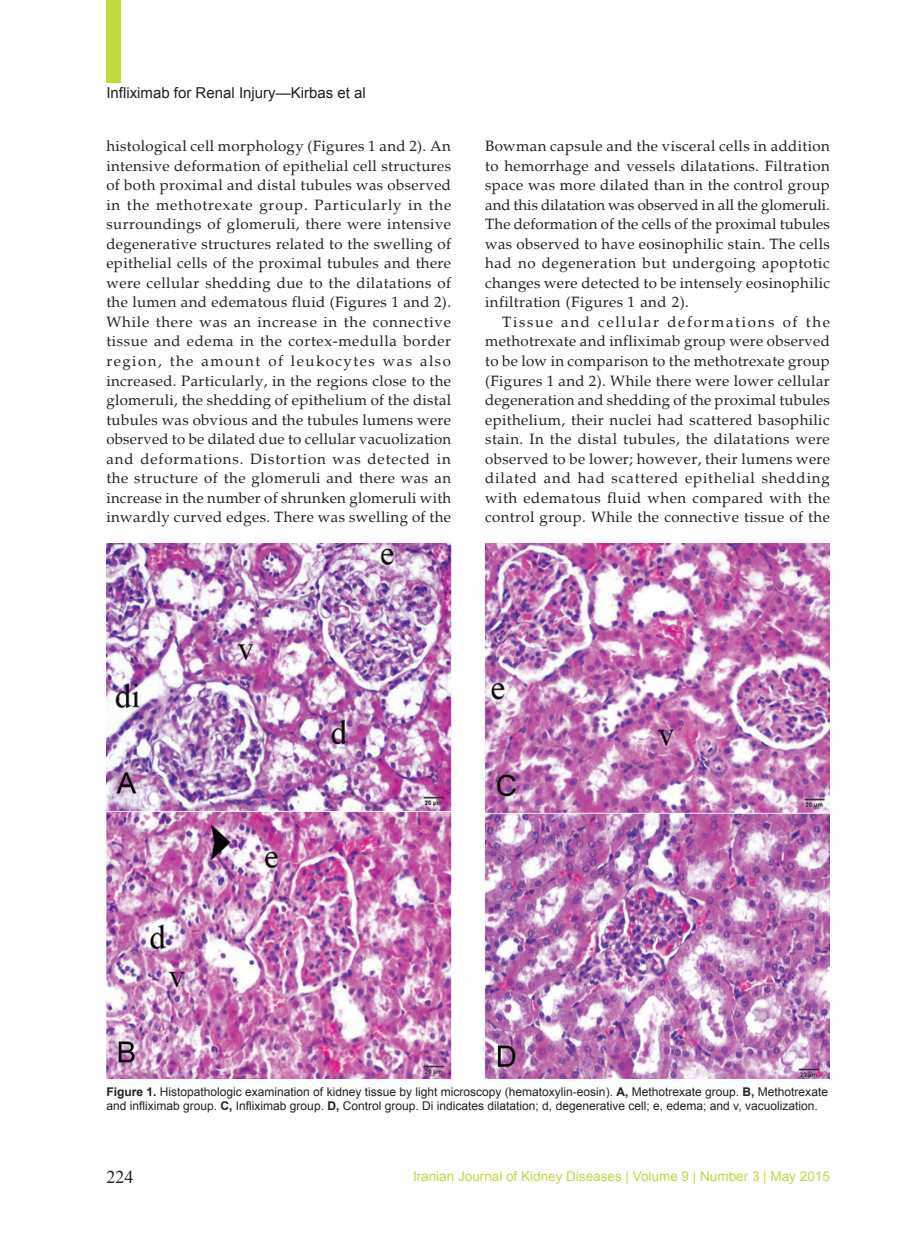
<style>
.page{position:relative;width:915px;height:1255px;background:#fff}
.page>*{position:absolute;margin:0;border:0;box-sizing:border-box;transform-origin:0 0}
.t1{font:18px "Times New Roman";color:#231f20}
.t2{font:15px/19.5px "Palatino";letter-spacing:.025em;color:#231f20;text-align:justify}
.t3{font:15px "Arial";color:#231f20}
.t4{font:13.5px "Arial";color:#c2d83f}
.t5{font:12px/14.4px "Arial";color:#231f20}
.s1{font-weight:700}
</style>
<div class="page">
<div style="left:106px;top:0;width:15px;height:83px;background:#c2d83f"></div>
<img style="left:106px;top:543px;width:723px;height:535px">
<p class="t3" style="left:106px;top:82px;width:261px">Infliximab for Renal Injury—Kirbas et al</p>
<p class="t2" style="left:106px;top:137px;width:346px">histological cell morphology (Figures 1 and 2). An intensive deformation of epithelial cell structures of both proximal and distal tubules was observed in the methotrexate group. Particularly in the surroundings of glomeruli, there were intensive degenerative structures related to the swelling of epithelial cells of the proximal tubules and there were cellular shedding due to the dilatations of the lumen and edematous fluid (Figures 1 and 2).<br>While there was an increase in the connective tissue and edema in the cortex-medulla border region, the amount of leukocytes was also increased. Particularly, in the regions close to the glomeruli, the shedding of epithelium of the distal tubules was obvious and the tubules lumens were observed to be dilated due to cellular vacuolization and deformations. Distortion was detected in the structure of the glomeruli and there was an increase in the number of shrunken glomeruli with inwardly curved edges. There was swelling of the</p>
<p class="t2" style="left:485px;top:137px;width:346px">Bowman capsule and the visceral cells in addition to hemorrhage and vessels dilatations. Filtration space was more dilated than in the control group and this dilatation was observed in all the glomeruli.<br>The deformation of the cells of the proximal tubules was observed to have eosinophilic stain. The cells had no degeneration but undergoing apoptotic changes were detected to be intensely eosinophilic infiltration (Figures 1 and 2).</p>
<p class="t2" style="left:485px;top:312px;width:346px;text-indent:17px">Tissue and cellular deformations of the methotrexate and infliximab group were observed to be low in comparison to the methotrexate group (Figures 1 and 2). While there were lower cellular degeneration and shedding of the proximal tubules epithelium, their nuclei had scattered basophilic stain. In the distal tubules, the dilatations were observed to be lower; however, their lumens were dilated and had scattered epithelial shedding with edematous fluid when compared with the control group. While the connective tissue of the</p>
<p class="t5" style="left:106px;top:1084px;width:722px"><span class="s1">Figure 1.</span> Histopathologic examination of kidney tissue by light microscopy (hematoxylin-eosin). <span class="s1">A,</span> Methotrexate group. <span class="s1">B,</span> Methotrexate and infliximab group. <span class="s1">C,</span> Infliximab group. <span class="s1">D,</span> Control group. Di indicates dilatation; d, degenerative cell; e, edema; and v, vacuolization.</p>
<p class="t1" style="left:106px;top:1164px;width:28px">224</p>
<p class="t4" style="left:413px;top:1166px;width:418px">Iranian Journal of Kidney Diseases | Volume 9 | Number 3 | May 2015</p>
</div>
